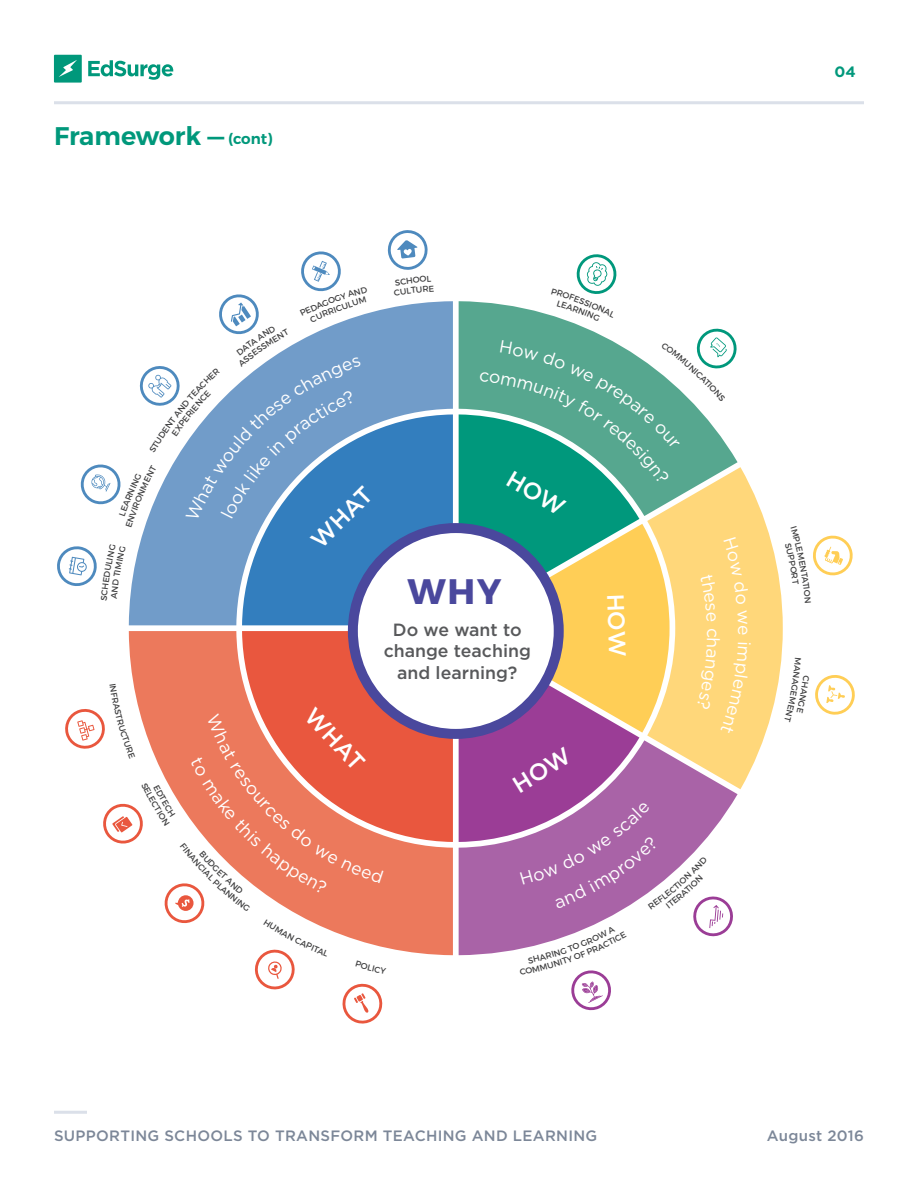
<style>
.page{position:relative;width:918px;height:1188px;background:#fff}
.page>*{position:absolute;margin:0;border:0;box-sizing:border-box;transform-origin:0 0}
.t1{font:700 35.4px "Montserrat";color:#4a489d}
.t2{font:600 25.5px "Montserrat";color:#00987b}
.t3{font:500 23.55px "Gotham HTF";color:#fff}
.t4{font:500 17.7px/21.1px "Gotham HTF";color:#58595b;text-align:center}
.t5{font:500 15px "Gotham HTF";letter-spacing:.02em;color:#7c8798}
.t6{font:700 15px "Gotham HTF";color:#00987b}
.s1{font-size:15px}
</style>
<div class="page">
<hr style="left:54px;top:1111px;width:33px;height:3px;background:#dbe0e9">
<svg style="left:54px;top:55px;width:119px;height:28px"></svg>
<hr style="left:54px;top:101px;width:810px;height:3px;background:#dbe0e9">
<svg style="left:751px;top:488px;width:32px;height:281px;fill:#ffd77a"></svg>
<svg style="left:129px;top:631px;width:324px;height:324px;background:#e96d54"></svg>
<svg style="left:129px;top:301px;width:324px;height:324px;background:#5990c5"></svg>
<svg style="left:815px;top:675px;width:40px;height:40px"></svg>
<div style="left:353px;top:528px;width:206px;height:206px;background:#fff;border-radius:50%"></div>
<div style="left:348px;top:523px;width:216px;height:216px;border:10px solid #4a489d;border-radius:50%"></div>
<svg style="left:57px;top:546px;width:40px;height:40px"></svg>
<svg style="left:80px;top:251px;width:288px;height:277px"></svg>
<svg style="left:65px;top:683px;width:321px;height:341px"></svg>
<svg style="left:387px;top:230px;width:41px;height:40px"></svg>
<svg style="left:813px;top:535px;width:40px;height:41px"></svg>
<svg style="left:459px;top:254px;width:292px;height:757px"></svg>
<h2 class="t2" style="left:54px;top:120px;width:220px">Framework — <span class="s1">(cont)</span></h2>
<h3 class="t3" style="left:306px;top:534px;width:77px;rotate:-45deg">WHAT</h3>
<h3 class="t3" style="left:319px;top:702px;width:77px;rotate:47deg">WHAT</h3>
<h1 class="t1" style="left:407px;top:569px;width:95px">WHY</h1>
<p class="t4" style="left:384px;top:619px;width:149px">Do we want to change teaching and learning?</p>
<p class="t6" style="left:835px;top:63px;width:23px">04</p>
<p class="t5" style="left:54px;top:1127px;width:545px">SUPPORTING SCHOOLS TO TRANSFORM TEACHING AND LEARNING</p>
<p class="t5" style="left:767px;top:1127px;width:99px">August 2016</p>
</div>
